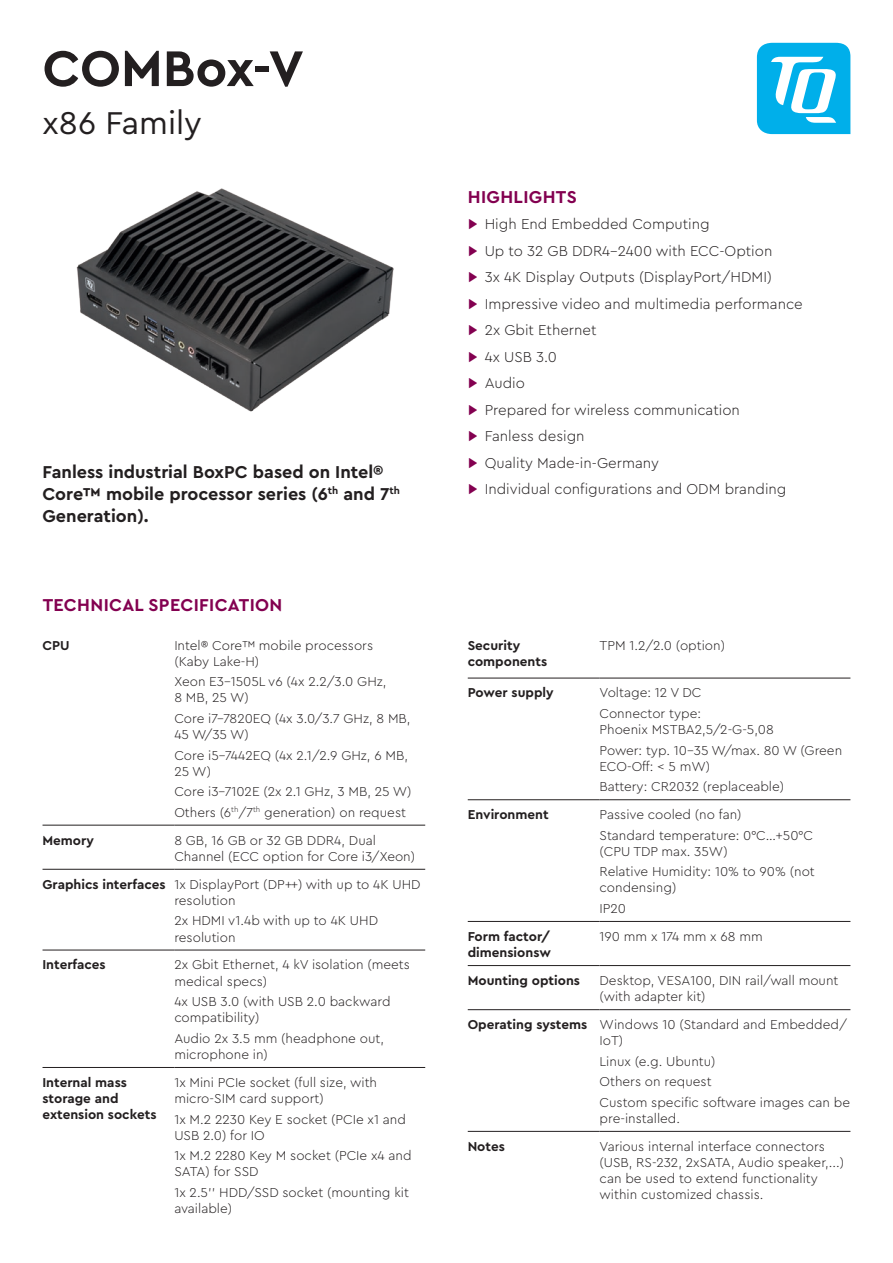
<style>
.page{position:relative;width:893px;height:1263px;background:#fff}
.page>*{position:absolute;margin:0;border:0;box-sizing:border-box;transform-origin:0 0}
.t1{font:700 52.5px "TQPRO";color:#231f20}
.t2{font:33px "TQPRO";color:#231f20}
.t3{font:700 18px/21.6px "TQPRO";color:#231f20}
.t4{font:700 18px "TQPRO";letter-spacing:.02em;color:#830050}
.t5{font:300 15px/26.5px "TQPRO";color:#231f20}
.t6{font:300 13.5px/16.2px "TQPRO";color:#231f20}
.t7{font:700 13.5px/16.2px "TQPRO";color:#231f20}
.s1{font-weight:700}
.s2{color:#830050}
</style>
<div class="page">
<img style="left:76px;top:188px;width:318px;height:224px">
<hr style="left:43px;top:825px;width:131px;height:1px;background:#231f20">
<hr style="left:174px;top:825px;width:251px;height:1px;background:#231f20">
<hr style="left:43px;top:869px;width:131px;height:1px;background:#231f20">
<hr style="left:174px;top:869px;width:251px;height:1px;background:#231f20">
<hr style="left:43px;top:950px;width:131px;height:1px;background:#231f20">
<hr style="left:174px;top:950px;width:251px;height:1px;background:#231f20">
<hr style="left:43px;top:1067px;width:131px;height:1px;background:#231f20">
<hr style="left:174px;top:1067px;width:251px;height:1px;background:#231f20">
<hr style="left:468px;top:678px;width:132px;height:1px;background:#231f20">
<hr style="left:600px;top:678px;width:250px;height:1px;background:#231f20">
<hr style="left:468px;top:799px;width:132px;height:1px;background:#231f20">
<hr style="left:600px;top:799px;width:250px;height:1px;background:#231f20">
<hr style="left:468px;top:921px;width:132px;height:1px;background:#231f20">
<hr style="left:600px;top:921px;width:250px;height:1px;background:#231f20">
<hr style="left:468px;top:965px;width:132px;height:1px;background:#231f20">
<hr style="left:600px;top:965px;width:250px;height:1px;background:#231f20">
<hr style="left:468px;top:1009px;width:132px;height:1px;background:#231f20">
<hr style="left:600px;top:1009px;width:250px;height:1px;background:#231f20">
<hr style="left:468px;top:1131px;width:132px;height:1px;background:#231f20">
<hr style="left:600px;top:1131px;width:250px;height:1px;background:#231f20">
<svg style="left:757px;top:43px;width:93px;height:91px"></svg>
<h1 class="t1" style="left:43px;top:34px;width:263px">COMBox-V</h1>
<h2 class="t2" style="left:43px;top:101px;width:161px">x86 Family</h2>
<h3 class="t3" style="left:43px;top:461px;width:359px">Fanless industrial BoxPC based on Intel®<br>Core™ mobile processor series (6<sup>th</sup> and 7<sup>th<br></sup>Generation).</h3>
<h3 class="t4" style="left:43px;top:593px;width:241px">TECHNICAL SPECIFICATION</h3>
<p class="t7" style="left:43px;top:636px;width:29px">CPU</p>
<p class="t6" style="left:174px;top:636px;width:200px">Intel® Core™ mobile processors (Kaby Lake-H)</p>
<p class="t6" style="left:174px;top:673px;width:214px">Xeon E3-1505L v6 (4x 2.2/3.0 GHz,<br>8 MB, 25 W)</p>
<p class="t6" style="left:174px;top:710px;width:238px">Core i7-7820EQ (4x 3.0/3.7 GHz, 8 MB,<br>45 W/35 W)</p>
<p class="t6" style="left:174px;top:746px;width:235px">Core i5-7442EQ (4x 2.1/2.9 GHz, 6 MB,<br>25 W)</p>
<p class="t6" style="left:174px;top:781px;width:239px;line-height:20.4px">Core i3-7102E (2x 2.1 GHz, 3 MB, 25 W)<br>Others (6<sup>th</sup>/7<sup>th</sup> generation) on request</p>
<p class="t7" style="left:43px;top:831px;width:53px">Memory</p>
<p class="t6" style="left:174px;top:831px;width:242px">8 GB, 16 GB or 32 GB DDR4, Dual<br>Channel (ECC option for Core i3/Xeon)</p>
<p class="t6" style="left:174px;top:875px;width:248px;text-indent:-132px"><span class="s1">Graphics interfaces</span> 1x DisplayPort (DP++) with up to 4K UHD resolution</p>
<p class="t6" style="left:174px;top:912px;width:205px">2x HDMI v1.4b with up to 4K UHD resolution</p>
<p class="t7" style="left:43px;top:956px;width:65px">Interfaces</p>
<p class="t6" style="left:174px;top:956px;width:237px">2x Gbit Ethernet, 4 kV isolation (meets medical specs)</p>
<p class="t6" style="left:174px;top:993px;width:218px">4x USB 3.0 (with USB 2.0 backward compatibility)</p>
<p class="t6" style="left:174px;top:1029px;width:211px">Audio 2x 3.5 mm (headphone out, microphone in)</p>
<p class="t7" style="left:43px;top:1074px;width:115px">Internal mass storage and extension sockets</p>
<p class="t6" style="left:174px;top:1074px;width:204px">1x Mini PCIe socket (full size, with micro-SIM card support)</p>
<p class="t6" style="left:174px;top:1110px;width:233px">1x M.2 2230 Key E socket (PCIe x1 and<br>USB 2.0) for IO</p>
<p class="t6" style="left:174px;top:1147px;width:239px">1x M.2 2280 Key M socket (PCIe x4 and<br>SATA) for SSD</p>
<p class="t6" style="left:174px;top:1184px;width:236px">1x 2.5’’ HDD/SSD socket (mounting kit available)</p>
<h3 class="t4" style="left:468px;top:185px;width:110px">HIGHLIGHTS</h3>
<p class="t5" style="left:468px;top:210px;width:337px"><span class="s2">▶</span> High End Embedded Computing<br><span class="s2">▶</span> Up to 32 GB DDR4-2400 with ECC-Option<br><span class="s2">▶</span> 3x 4K Display Outputs (DisplayPort/HDMI)<br><span class="s2">▶</span> Impressive video and multimedia performance <span class="s2">▶</span> 2x Gbit Ethernet<br><span class="s2">▶</span> 4x USB 3.0<br><span class="s2">▶</span> Audio<br><span class="s2">▶</span> Prepared for wireless communication<br><span class="s2">▶</span> Fanless design<br><span class="s2">▶</span> Quality Made-in-Germany<br><span class="s2">▶</span> Individual configurations and ODM branding</p>
<p class="t7" style="left:468px;top:636px;width:81px">Security components</p>
<p class="t6" style="left:600px;top:636px;width:127px">TPM 1.2/2.0 (option)</p>
<p class="t7" style="left:468px;top:684px;width:87px">Power supply</p>
<p class="t6" style="left:600px;top:682px;width:103px;line-height:20.4px">Voltage: 12 V DC<br>Connector type:</p>
<p class="t6" style="left:600px;top:719px;width:244px;line-height:20.4px">Phoenix MSTBA2,5/2-G-5,08<br>Power: typ. 10-35 W/max. 80 W (Green</p>
<p class="t6" style="left:600px;top:755px;width:186px;line-height:20.4px">ECO-Off: &lt; 5 mW)<br>Battery: CR2032 (replaceable)</p>
<p class="t7" style="left:468px;top:806px;width:82px">Environment</p>
<p class="t6" style="left:600px;top:804px;width:215px;line-height:20.4px">Passive cooled (no fan)<br>Standard temperature: 0°C…+50°C</p>
<p class="t6" style="left:600px;top:840px;width:217px;line-height:20.4px">(CPU TDP max. 35W)<br>Relative Humidity: 10% to 90% (not</p>
<p class="t6" style="left:600px;top:877px;width:78px;line-height:20.4px">condensing)<br>IP20</p>
<p class="t7" style="left:468px;top:928px;width:85px">Form factor/ dimensionsw</p>
<p class="t6" style="left:600px;top:928px;width:165px">190 mm x 174 mm x 68 mm</p>
<p class="t7" style="left:468px;top:972px;width:114px">Mounting options</p>
<p class="t6" style="left:600px;top:972px;width:240px">Desktop, VESA100, DIN rail/wall mount (with adapter kit)</p>
<p class="t6" style="left:600px;top:1016px;width:249px;text-indent:-132px"><span class="s1">Operating systems</span> Windows 10 (Standard and Embedded/<br>IoT)</p>
<p class="t6" style="left:600px;top:1050px;width:252px;line-height:20.4px">Linux (e.g. Ubuntu)<br>Others on request<br>Custom specific software images can be</p>
<p class="t6" style="left:600px;top:1110px;width:82px">pre-installed.</p>
<p class="t7" style="left:468px;top:1137px;width:39px">Notes</p>
<p class="t6" style="left:600px;top:1137px;width:246px">Various internal interface connectors (USB, RS-232, 2xSATA, Audio speaker,...) can be used to extend functionality within customized chassis.</p>
</div>
